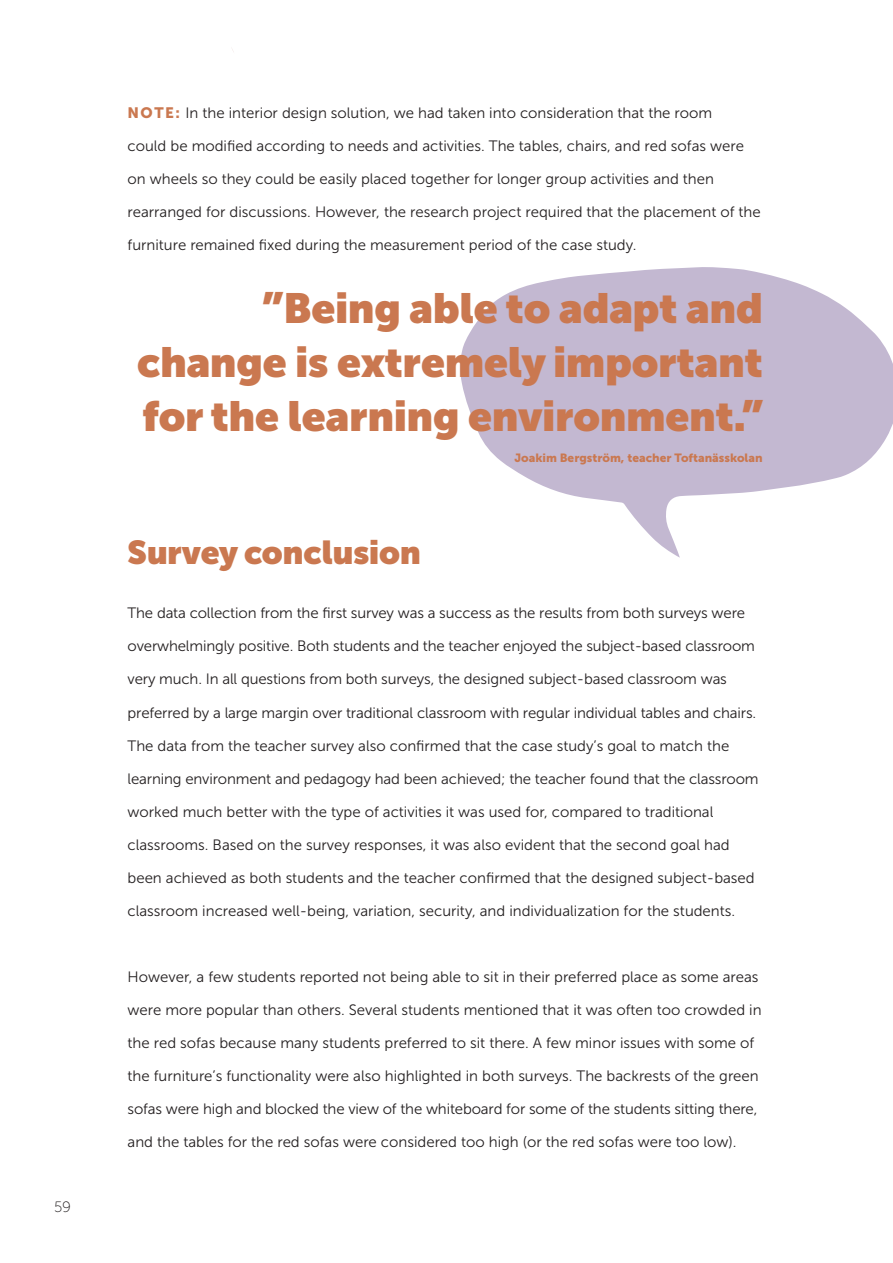
<style>
.page{position:relative;width:893px;height:1263px;background:#fff}
.page>*{position:absolute;margin:0;border:0;box-sizing:border-box;transform-origin:0 0}
.t1{font:900 42px/54px "Museo Sans Display";color:#ca7850}
.t2{font:900 33px "Museo Sans Display";color:#ca7850}
.t3{font:15px "Museo Sans 300";color:#231f20}
.t4{font:15px "Museo Sans 100";color:#231f20}
.t5{font:11.85px "Museo Sans 900";color:#ca7850}
.s1{font-family:"Museo Sans 900";color:#ca7850}
</style>
<div class="page">
<svg style="left:460px;top:267px;width:433px;height:291px;fill:#c3b8d1"></svg>
<svg style="left:569px;top:416px;width:3px;height:4px"></svg>
<svg style="left:657px;top:370px;width:5px;height:8px"></svg>
<svg style="left:659px;top:400px;width:9px;height:5px"></svg>
<svg style="left:683px;top:348px;width:4px;height:4px"></svg>
<svg style="left:689px;top:427px;width:5px;height:5px"></svg>
<svg style="left:741px;top:326px;width:5px;height:5px"></svg>
<svg style="left:743px;top:438px;width:6px;height:7px"></svg>
<p class="t4" style="left:54px;top:1199px;width:19px">59</p>
<p class="t3" style="left:128px;top:104px;width:586px"><span class="s1">NOTE:</span> In the interior design solution, we had taken into consideration that the room</p>
<p class="t3" style="left:128px;top:137px;width:618px">could be modified according to needs and activities. The tables, chairs, and red sofas were</p>
<p class="t3" style="left:128px;top:170px;width:588px">on wheels so they could be easily placed together for longer group activities and then</p>
<p class="t3" style="left:128px;top:203px;width:635px">rearranged for discussions. However, the research project required that the placement of the</p>
<p class="t3" style="left:128px;top:236px;width:510px">furniture remained fixed during the measurement period of the case study.</p>
<p class="t1" style="left:262px;top:281px;width:502px">”Being able to adapt and</p>
<p class="t1" style="left:137px;top:335px;width:628px">change is extremely important for the learning environment.”</p>
<p class="t5" style="left:514px;top:451px;width:250px">Joakim Bergström, teacher Toftanässkolan</p>
<p class="t2" style="left:128px;top:534px;width:295px">Survey conclusion</p>
<p class="t3" style="left:128px;top:605px;width:619px">The data collection from the first survey was a success as the results from both surveys were</p>
<p class="t3" style="left:128px;top:638px;width:629px">overwhelmingly positive. Both students and the teacher enjoyed the subject-based classroom</p>
<p class="t3" style="left:128px;top:671px;width:601px">very much. In all questions from both surveys, the designed subject-based classroom was</p>
<p class="t3" style="left:128px;top:704px;width:630px">preferred by a large margin over traditional classroom with regular individual tables and chairs.</p>
<p class="t3" style="left:128px;top:737px;width:603px">The data from the teacher survey also confirmed that the case study’s goal to match the</p>
<p class="t3" style="left:128px;top:770px;width:632px">learning environment and pedagogy had been achieved; the teacher found that the classroom</p>
<p class="t3" style="left:128px;top:803px;width:587px">worked much better with the type of activities it was used for, compared to traditional</p>
<p class="t3" style="left:128px;top:836px;width:604px">classrooms. Based on the survey responses, it was also evident that the second goal had</p>
<p class="t3" style="left:128px;top:869px;width:629px">been achieved as both students and the teacher confirmed that the designed subject-based</p>
<p class="t3" style="left:128px;top:902px;width:609px">classroom increased well-being, variation, security, and individualization for the students.</p>
<p class="t3" style="left:128px;top:968px;width:633px">However, a few students reported not being able to sit in their preferred place as some areas</p>
<p class="t3" style="left:128px;top:1001px;width:636px">were more popular than others. Several students mentioned that it was often too crowded in</p>
<p class="t3" style="left:128px;top:1034px;width:628px">the red sofas because many students preferred to sit there. A few minor issues with some of</p>
<p class="t3" style="left:128px;top:1067px;width:633px">the furniture’s functionality were also highlighted in both surveys. The backrests of the green</p>
<p class="t3" style="left:128px;top:1100px;width:631px">sofas were high and blocked the view of the whiteboard for some of the students sitting there,</p>
<p class="t3" style="left:128px;top:1133px;width:610px">and the tables for the red sofas were considered too high (or the red sofas were too low).</p>
</div>
